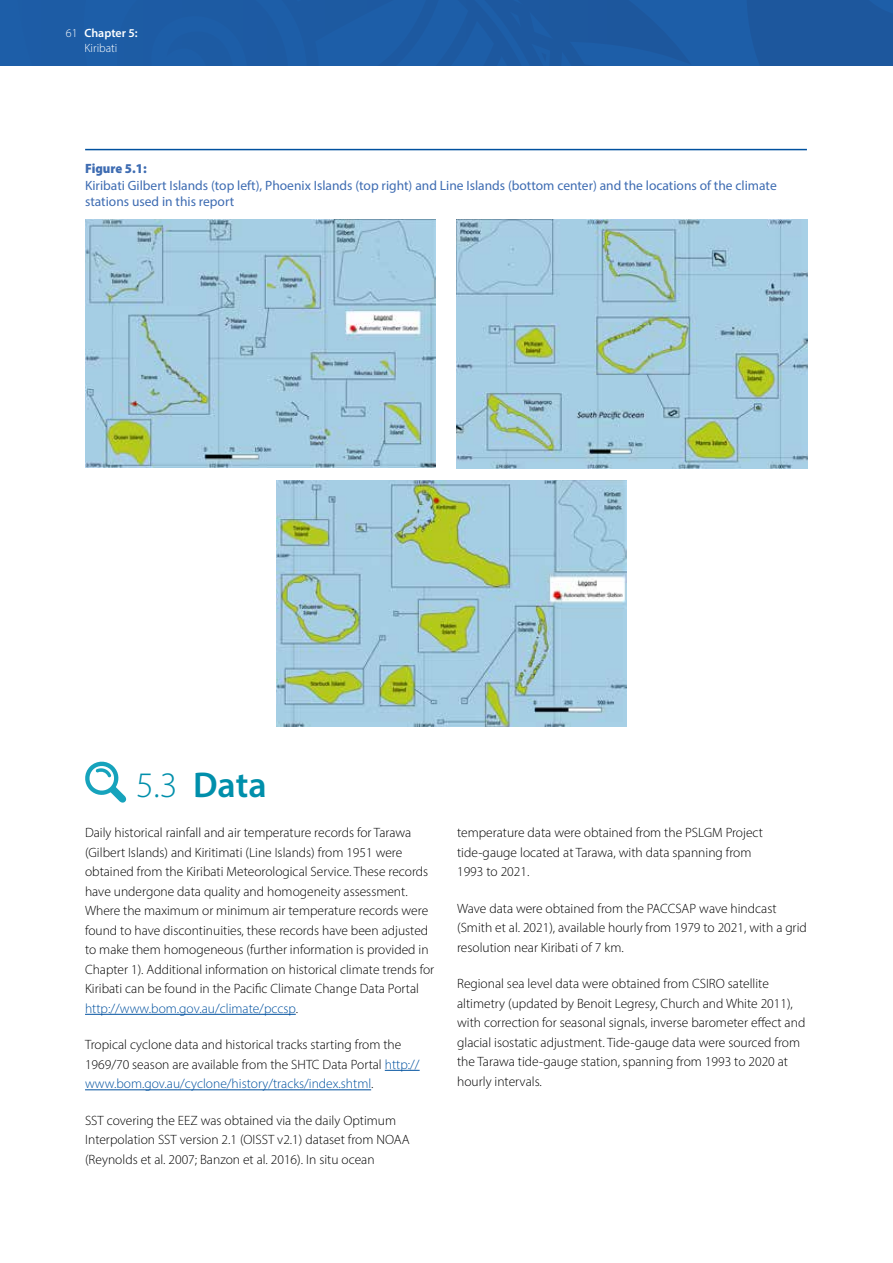
<style>
.page{position:relative;width:893px;height:1263px;background:#fff}
.page>*{position:absolute;margin:0;border:0;box-sizing:border-box;transform-origin:0 0}
.t1{font:600 36px "Myriad Pro";color:#008fab}
.t2{font:300 13.5px/19.5px "Myriad Pro";color:#000}
.t3{font:13.5px/16.5px "Myriad Pro";color:#3e6cb2}
.t4{font:900 semi-condensed 13.5px "Myriad Pro";color:#3e6cb2}
.t5{font:300 12px "Myriad Pro";color:#fff}
.t6{font:600 12px "Myriad Pro";color:#fff}
.s1{font-weight:300}
.s2{color:#00519f}
</style>
<div class="page">
<div style="left:0;top:0;width:893px;height:66px;background:#1d5ca4"></div>
<hr style="left:85px;top:149px;width:722px;height:1px;background:#00519f">
<hr style="left:85px;top:1014px;width:211px;height:1px;background:#00519f">
<hr style="left:385px;top:1070px;width:35px;height:1px;background:#00519f">
<hr style="left:85px;top:1089px;width:286px;height:1px;background:#00519f">
<svg style="left:85px;top:761px;width:42px;height:42px"></svg>
<img style="left:85px;top:220px;width:350px;height:247px">
<img style="left:456px;top:220px;width:352px;height:249px">
<img style="left:277px;top:480px;width:350px;height:247px">
<p class="t5" style="left:66px;top:25px;width:13px">61</p>
<p class="t6" style="left:84px;top:25px;width:55px">Chapter 5:</p>
<p class="t5" style="left:84px;top:40px;width:35px">Kiribati</p>
<p class="t4" style="left:85px;top:160px;width:63px">Figure 5.1:</p>
<p class="t3" style="left:85px;top:177px;width:693px">Kiribati Gilbert Islands (top left), Phoenix Islands (top right) and Line Islands (bottom center) and the locations of the climate stations used in this report</p>
<h1 class="t1" style="left:136px;top:762px;width:132px"><span class="s1">5.3</span> Data</h1>
<p class="t2" style="left:85px;top:823px;width:351px">Daily historical rainfall and air temperature records for Tarawa (Gilbert Islands) and Kiritimati (Line Islands) from 1951 were obtained from the Kiribati Meteorological Service. These records have undergone data quality and homogeneity assessment.<br>Where the maximum or minimum air temperature records were found to have discontinuities, these records have been adjusted to make them homogeneous (further information is provided in Chapter 1). Additional information on historical climate trends for Kiribati can be found in the Pacific Climate Change Data Portal <span class="s2">http://www.bom.gov.au/climate/pccsp</span>.</p>
<p class="t2" style="left:85px;top:1035px;width:336px">Tropical cyclone data and historical tracks starting from the<br>1969/70 season are available from the SHTC Data Portal <span class="s2">http:// www.bom.gov.au/cyclone/history/tracks/index.shtml</span>.</p>
<p class="t2" style="left:85px;top:1110px;width:326px">SST covering the EEZ was obtained via the daily Optimum<br>Interpolation SST version 2.1 (OISST v2.1) dataset from NOAA (Reynolds et al. 2007; Banzon et al. 2016). In situ ocean</p>
<p class="t2" style="left:457px;top:823px;width:307px">temperature data were obtained from the PSLGM Project tide‑gauge located at Tarawa, with data spanning from<br>1993 to 2021.</p>
<p class="t2" style="left:457px;top:898px;width:351px">Wave data were obtained from the PACCSAP wave hindcast (Smith et al. 2021), available hourly from 1979 to 2021, with a grid resolution near Kiribati of 7 km.</p>
<p class="t2" style="left:457px;top:974px;width:350px">Regional sea level data were obtained from CSIRO satellite altimetry (updated by Benoit Legresy, Church and White 2011), with correction for seasonal signals, inverse barometer effect and glacial isostatic adjustment. Tide-gauge data were sourced from the Tarawa tide-gauge station, spanning from 1993 to 2020 at hourly intervals.</p>
</div>
